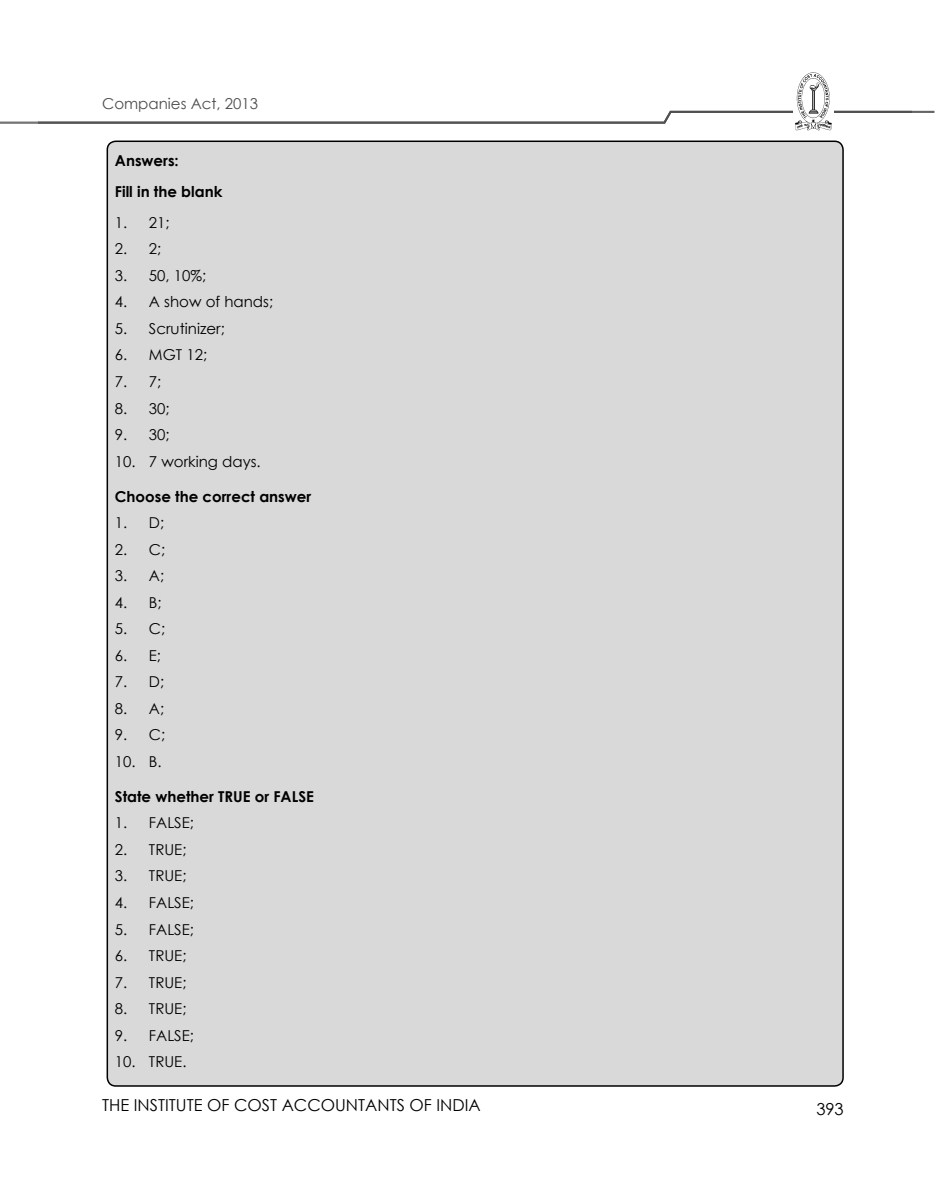
<style>
.page{position:relative;width:950px;height:1193px;background:#fff}
.page>*{position:absolute;margin:0;border:0;box-sizing:border-box;transform-origin:0 0}
.t1{font:16.5px "Century Gothic";color:#000}
.No_Spacing{font:15px "Century Gothic";color:#000}
.No_Spacing-2{font:700 15px "Century Gothic";color:#000}
.t2{font:15px "Century Gothic";color:#4d4d4d}
</style>
<div class="page">
<svg style="left:0;top:111px;width:934px;height:13px"></svg>
<div style="left:793px;top:70px;width:40px;height:63px;background:#fff"></div>
<img style="left:795px;top:73px;width:36px;height:57px">
<div style="left:107px;top:141px;width:735px;height:944px;background:#d9d9d9;border-radius:9px"></div>
<p class="t2" style="left:102px;top:93px;width:157px">Companies Act, 2013</p>
<p class="No_Spacing-2" style="left:115px;top:149px;width:65px">Answers:</p>
<p class="No_Spacing-2" style="left:115px;top:180px;width:109px">Fill in the blank</p>
<p class="No_Spacing" style="left:115px;top:212px;width:56px">1. 21;</p>
<p class="No_Spacing" style="left:115px;top:238px;width:48px">2. 2;</p>
<p class="No_Spacing" style="left:115px;top:265px;width:93px">3. 50, 10%;</p>
<p class="No_Spacing" style="left:115px;top:291px;width:160px">4. A show of hands;</p>
<p class="No_Spacing" style="left:115px;top:318px;width:111px">5. Scrutinizer;</p>
<p class="No_Spacing" style="left:115px;top:344px;width:94px">6. MGT 12;</p>
<p class="No_Spacing" style="left:115px;top:371px;width:48px">7. 7;</p>
<p class="No_Spacing" style="left:115px;top:397px;width:56px">8. 30;</p>
<p class="No_Spacing" style="left:115px;top:424px;width:56px">9. 30;</p>
<p class="No_Spacing" style="left:115px;top:450px;width:147px">10. 7 working days.</p>
<p class="No_Spacing-2" style="left:115px;top:484px;width:198px">Choose the correct answer</p>
<p class="No_Spacing" style="left:115px;top:512px;width:51px">1. D;</p>
<p class="No_Spacing" style="left:115px;top:538px;width:52px">2. C;</p>
<p class="No_Spacing" style="left:115px;top:565px;width:51px">3. A;</p>
<p class="No_Spacing" style="left:115px;top:591px;width:48px">4. B;</p>
<p class="No_Spacing" style="left:115px;top:618px;width:52px">5. C;</p>
<p class="No_Spacing" style="left:115px;top:644px;width:48px">6. E;</p>
<p class="No_Spacing" style="left:115px;top:671px;width:51px">7. D;</p>
<p class="No_Spacing" style="left:115px;top:697px;width:51px">8. A;</p>
<p class="No_Spacing" style="left:115px;top:724px;width:52px">9. C;</p>
<p class="No_Spacing" style="left:115px;top:750px;width:48px">10. B.</p>
<p class="No_Spacing-2" style="left:115px;top:784px;width:200px">State whether TRUE or FALSE</p>
<p class="No_Spacing" style="left:115px;top:812px;width:80px">1. FALSE;</p>
<p class="No_Spacing" style="left:115px;top:838px;width:73px">2. TRUE;</p>
<p class="No_Spacing" style="left:115px;top:865px;width:73px">3. TRUE;</p>
<p class="No_Spacing" style="left:115px;top:891px;width:80px">4. FALSE;</p>
<p class="No_Spacing" style="left:115px;top:918px;width:80px">5. FALSE;</p>
<p class="No_Spacing" style="left:115px;top:944px;width:73px">6. TRUE;</p>
<p class="No_Spacing" style="left:115px;top:971px;width:73px">7. TRUE;</p>
<p class="No_Spacing" style="left:115px;top:997px;width:73px">8. TRUE;</p>
<p class="No_Spacing" style="left:115px;top:1024px;width:80px">9. FALSE;</p>
<p class="No_Spacing" style="left:115px;top:1050px;width:73px">10. TRUE.</p>
<p class="t1" style="left:102px;top:1092px;width:380px">THE INSTITUTE OF COST ACCOUNTANTS OF INDIA</p>
<p class="t1" style="left:816px;top:1096px;width:29px">393</p>
</div>
